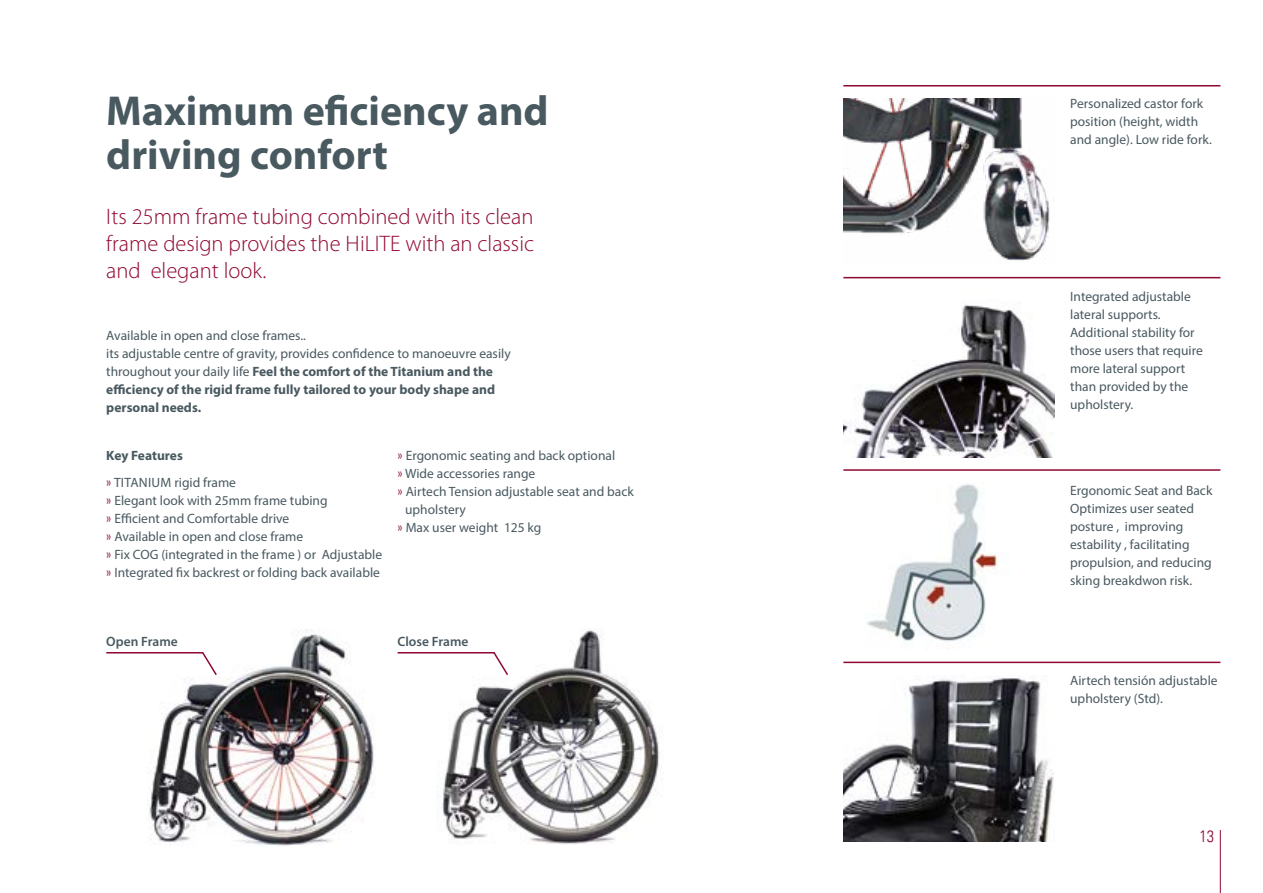
<style>
.page{position:relative;width:1263px;height:893px;background:#fff}
.page>*{position:absolute;margin:0;border:0;box-sizing:border-box;transform-origin:0 0}
.t1{font:700 42px/43.5px "Myriad Pro";color:#495960}
.t2{font:300 22.5px/27px "Myriad Pro";color:#900730;text-align:justify}
.t3{font:16.5px "Univers Com 47 Light Cond";color:#900730}
.t4{font:13.5px/18px "Myriad Pro";color:#495960}
.t5{font:600 13.5px "Myriad Pro";color:#495960}
.s1{font-weight:700}
.s2{font-family:"Univers Com 47 Light Cond";color:#900730}
</style>
<div class="page">
<hr style="left:1220px;top:830px;width:1px;height:63px;background:#900730">
<hr style="left:843px;top:469px;width:377px;height:2px;background:#900730">
<img style="left:843px;top:676px;width:211px;height:166px">
<hr style="left:843px;top:662px;width:377px;height:1px;background:#900730">
<img style="left:843px;top:304px;width:211px;height:153px">
<hr style="left:843px;top:277px;width:377px;height:1px;background:#900730">
<hr style="left:843px;top:85px;width:377px;height:2px;background:#900730">
<img style="left:436px;top:628px;width:224px;height:216px">
<img style="left:147px;top:629px;width:227px;height:217px">
<img style="left:843px;top:98px;width:207px;height:163px">
<svg style="left:106px;top:651px;width:112px;height:26px"></svg>
<svg style="left:397px;top:651px;width:113px;height:26px"></svg>
<img style="left:866px;top:484px;width:133px;height:165px">
<h1 class="t1" style="left:106px;top:88px;width:444px">Maximum eficiency and driving confort</h1>
<h2 class="t2" style="left:106px;top:204px;width:429px">Its 25mm frame tubing combined with its clean frame design provides the HiLITE with an classic and elegant look.</h2>
<p class="t4" style="left:106px;top:326px;width:406px">Available in open and close frames..<br>its adjustable centre of gravity, provides confidence to manoeuvre easily throughout your daily life <span class="s1">Feel the comfort of the Titanium and the efficiency of the rigid frame fully tailored to your body shape and personal needs.</span></p>
<p class="t4" style="left:106px;top:442px;width:131px;line-height:26.5px"><span class="s1">Key Features<br></span><span class="s2">»</span> TITANIUM rigid frame</p>
<p class="t4" style="left:106px;top:491px;width:277px"><span class="s2">»</span> Elegant look with 25mm frame tubing<br><span class="s2">»</span> Efficient and Comfortable drive<br><span class="s2">»</span> Available in open and close frame<br><span class="s2">»</span> Fix COG (integrated in the frame ) or Adjustable <span class="s2">»</span> Integrated fix backrest or folding back available</p>
<p class="t4" style="left:398px;top:446px;width:219px"><span class="s2">»</span> Ergonomic seating and back optional</p>
<p class="t4" style="left:398px;top:464px;width:139px"><span class="s2">»</span> Wide accessories range</p>
<p class="t4" style="left:398px;top:482px;width:238px"><span class="s2">»</span> Airtech Tension adjustable seat and back</p>
<p class="t4" style="left:405px;top:500px;width:62px">upholstery</p>
<p class="t4" style="left:398px;top:518px;width:145px"><span class="s2">»</span> Max user weight 125 kg</p>
<p class="t5" style="left:106px;top:633px;width:73px">Open Frame</p>
<p class="t5" style="left:397px;top:633px;width:72px">Close Frame</p>
<p class="t4" style="left:1070px;top:94px;width:143px">Personalized castor fork position (height, width and angle). Low ride fork.</p>
<p class="t4" style="left:1070px;top:287px;width:134px">Integrated adjustable lateral supports.<br>Additional stability for those users that require more lateral support than provided by the upholstery.</p>
<p class="t4" style="left:1070px;top:481px;width:144px">Ergonomic Seat and Back<br>Optimizes user seated posture , improving estability , facilitating propulsion, and reducing sking breakdwon risk.</p>
<p class="t4" style="left:1070px;top:671px;width:149px">Airtech tensión adjustable upholstery (Std).</p>
<p class="t3" style="left:1199px;top:826px;width:16px">13</p>
</div>
